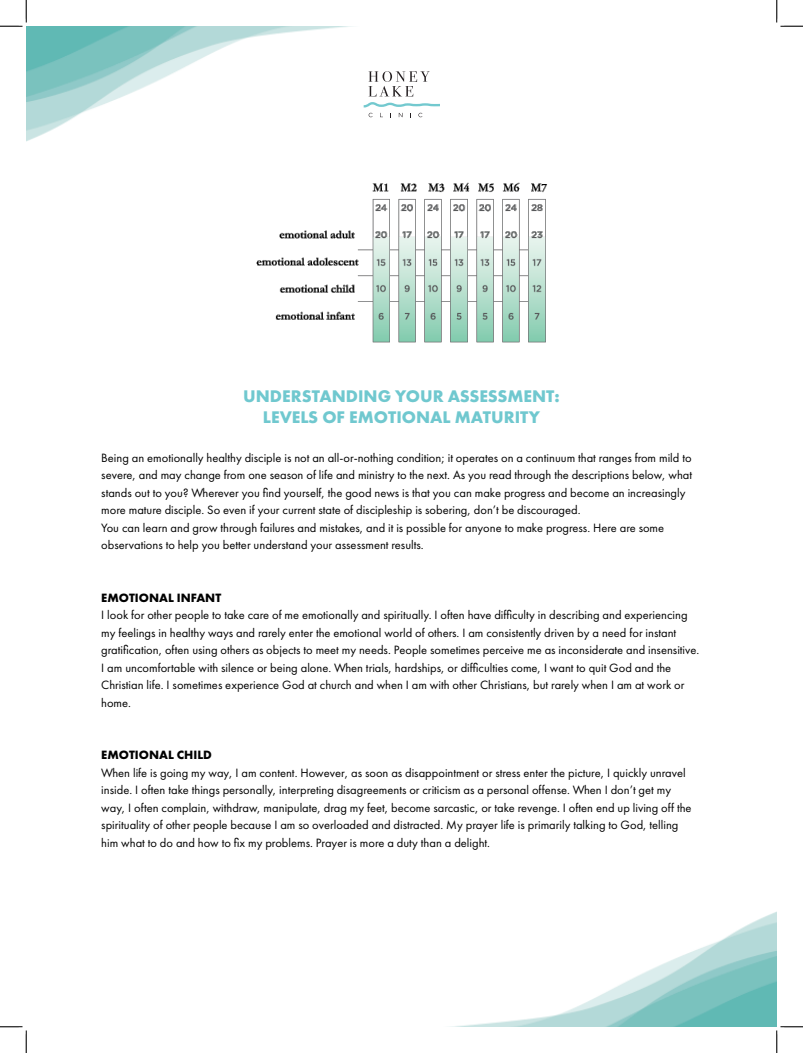
<style>
.page{position:relative;width:803px;height:1053px;background:#fff}
.page>*{position:absolute;margin:0;border:0;box-sizing:border-box;transform-origin:0 0}
.t1{font:700 17.5px/21px "Futura PT";color:#70c8cf;text-align:center}
.t2{font:12.5px/17.5px "Futura PT";color:#000}
.t3{font:700 12.5px "Futura PT";color:#000}
</style>
<div class="page">
<img style="left:26px;top:26px;width:397px;height:116px">
<img style="left:460px;top:912px;width:316px;height:114px">
<svg style="left:368px;top:71px;width:62px;height:25px"></svg>
<svg style="left:368px;top:113px;width:4px;height:4px"></svg>
<svg style="left:380px;top:113px;width:3px;height:4px"></svg>
<svg style="left:399px;top:113px;width:3px;height:4px"></svg>
<svg style="left:418px;top:113px;width:4px;height:4px"></svg>
<svg style="left:363px;top:102px;width:76px;height:5px"></svg>
<img style="left:256px;top:182px;width:292px;height:161px">
<svg style="left:0;top:0;width:27px;height:27px"></svg>
<svg style="left:0;top:1026px;width:27px;height:26px"></svg>
<svg style="left:776px;top:0;width:26px;height:27px"></svg>
<svg style="left:775px;top:1025px;width:27px;height:27px"></svg>
<h1 class="t1" style="left:243px;top:387px;width:318px">UNDERSTANDING YOUR ASSESSMENT:<br>LEVELS OF EMOTIONAL MATURITY</h1>
<p class="t2" style="left:101px;top:450px;width:592px">Being an emotionally healthy disciple is not an all-or-nothing condition; it operates on a continuum that ranges from mild to severe, and may change from one season of life and ministry to the next. As you read through the descriptions below, what stands out to you? Wherever you find yourself, the good news is that you can make progress and become an increasingly more mature disciple. So even if your current state of discipleship is sobering, don’t be discouraged.<br>You can learn and grow through failures and mistakes, and it is possible for anyone to make progress. Here are some observations to help you better understand your assessment results.</p>
<p class="t3" style="left:101px;top:592px;width:121px">EMOTIONAL INFANT</p>
<p class="t2" style="left:101px;top:607px;width:599px">I look for other people to take care of me emotionally and spiritually. I often have difficulty in describing and experiencing my feelings in healthy ways and rarely enter the emotional world of others. I am consistently driven by a need for instant gratification, often using others as objects to meet my needs. People sometimes perceive me as inconsiderate and insensitive.<br>I am uncomfortable with silence or being alone. When trials, hardships, or difficulties come, I want to quit God and the Christian life. I sometimes experience God at church and when I am with other Christians, but rarely when I am at work or home.</p>
<p class="t3" style="left:101px;top:750px;width:112px">EMOTIONAL CHILD</p>
<p class="t2" style="left:101px;top:765px;width:591px">When life is going my way, I am content. However, as soon as disappointment or stress enter the picture, I quickly unravel inside. I often take things personally, interpreting disagreements or criticism as a personal offense. When I don’t get my way, I often complain, withdraw, manipulate, drag my feet, become sarcastic, or take revenge. I often end up living off the spirituality of other people because I am so overloaded and distracted. My prayer life is primarily talking to God, telling him what to do and how to fix my problems. Prayer is more a duty than a delight.</p>
</div>
